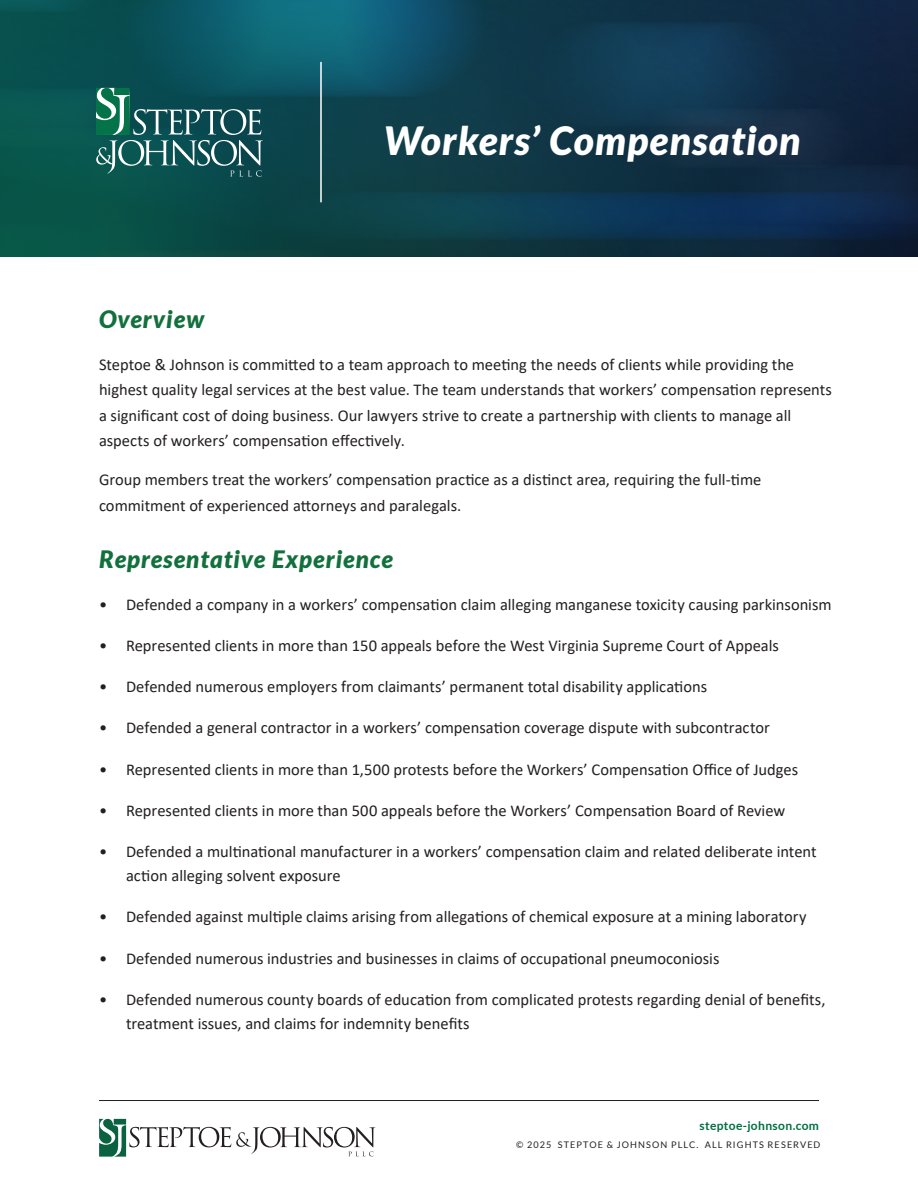
<style>
.page{position:relative;width:918px;height:1188px;background:#fff}
.page>*{position:absolute;margin:0;border:0;box-sizing:border-box;transform-origin:0 0}
.Headline_White{font:italic 900 39px "Lato";letter-spacing:.03em;color:#fff}
.Overline{font:italic 900 24px "Lato";letter-spacing:.04em;color:#12703d}
.Body_Regular{font:16.5px/25.5px "Calibri";color:#231f20}
.t1{font:700 12px "Lato";letter-spacing:.03em;color:#006e42}
.t2{font:9.15px "Lato";letter-spacing:.125em;color:#231f20}
</style>
<div class="page">
<hr style="left:99px;top:1100px;width:720px;height:1px;background:#231f20">
<svg style="left:99px;top:1119px;width:276px;height:38px"></svg>
<svg style="left:0;top:0;width:918px;height:256px;background:#0d3f4d"></svg>
<hr style="left:320px;top:62px;width:2px;height:140px;background:#fff">
<svg style="left:96px;top:88px;width:167px;height:89px;background:#306c6b"></svg>
<p class="Headline_White" style="left:384px;top:118px;width:419px">Workers’ Compensation</p>
<p class="Overline" style="left:99px;top:305px;width:107px">Overview</p>
<p class="Body_Regular" style="left:99px;top:351px;width:735px">Steptoe &amp; Johnson is committed to a team approach to meeting the needs of clients while providing the highest quality legal services at the best value. The team understands that workers’ compensation represents a significant cost of doing business. Our lawyers strive to create a partnership with clients to manage all aspects of workers’ compensation effectively.</p>
<p class="Body_Regular" style="left:99px;top:466px;width:664px">Group members treat the workers’ compensation practice as a distinct area, requiring the full-time commitment of experienced attorneys and paralegals.</p>
<p class="Overline" style="left:99px;top:545px;width:295px">Representative Experience</p>
<p class="Body_Regular" style="left:99px;top:591px;width:734px">• Defended a company in a workers’ compensation claim alleging manganese toxicity causing parkinsonism</p>
<p class="Body_Regular" style="left:99px;top:632px;width:681px">• Represented clients in more than 150 appeals before the West Virginia Supreme Court of Appeals</p>
<p class="Body_Regular" style="left:99px;top:673px;width:610px">• Defended numerous employers from claimants’ permanent total disability applications</p>
<p class="Body_Regular" style="left:99px;top:715px;width:672px">• Defended a general contractor in a workers’ compensation coverage dispute with subcontractor</p>
<p class="Body_Regular" style="left:99px;top:756px;width:701px">• Represented clients in more than 1,500 protests before the Workers’ Compensation Office of Judges</p>
<p class="Body_Regular" style="left:99px;top:797px;width:688px">• Represented clients in more than 500 appeals before the Workers’ Compensation Board of Review</p>
<p class="Body_Regular" style="left:126px;top:839px;width:692px;line-height:24px;text-indent:-27px">• Defended a multinational manufacturer in a workers’ compensation claim and related deliberate intent action alleging solvent exposure</p>
<p class="Body_Regular" style="left:99px;top:904px;width:709px">• Defended against multiple claims arising from allegations of chemical exposure at a mining laboratory</p>
<p class="Body_Regular" style="left:99px;top:945px;width:622px">• Defended numerous industries and businesses in claims of occupational pneumoconiosis</p>
<p class="Body_Regular" style="left:126px;top:987px;width:701px;line-height:24px;text-indent:-27px">• Defended numerous county boards of education from complicated protests regarding denial of benefits, treatment issues, and claims for indemnity benefits</p>
<p class="t1" style="left:700px;top:1119px;width:121px">steptoe-johnson.com</p>
<p class="t2" style="left:516px;top:1139px;width:306px">© 2025 STEPTOE &amp; JOHNSON PLLC. ALL RIGHTS RESERVED</p>
</div>
